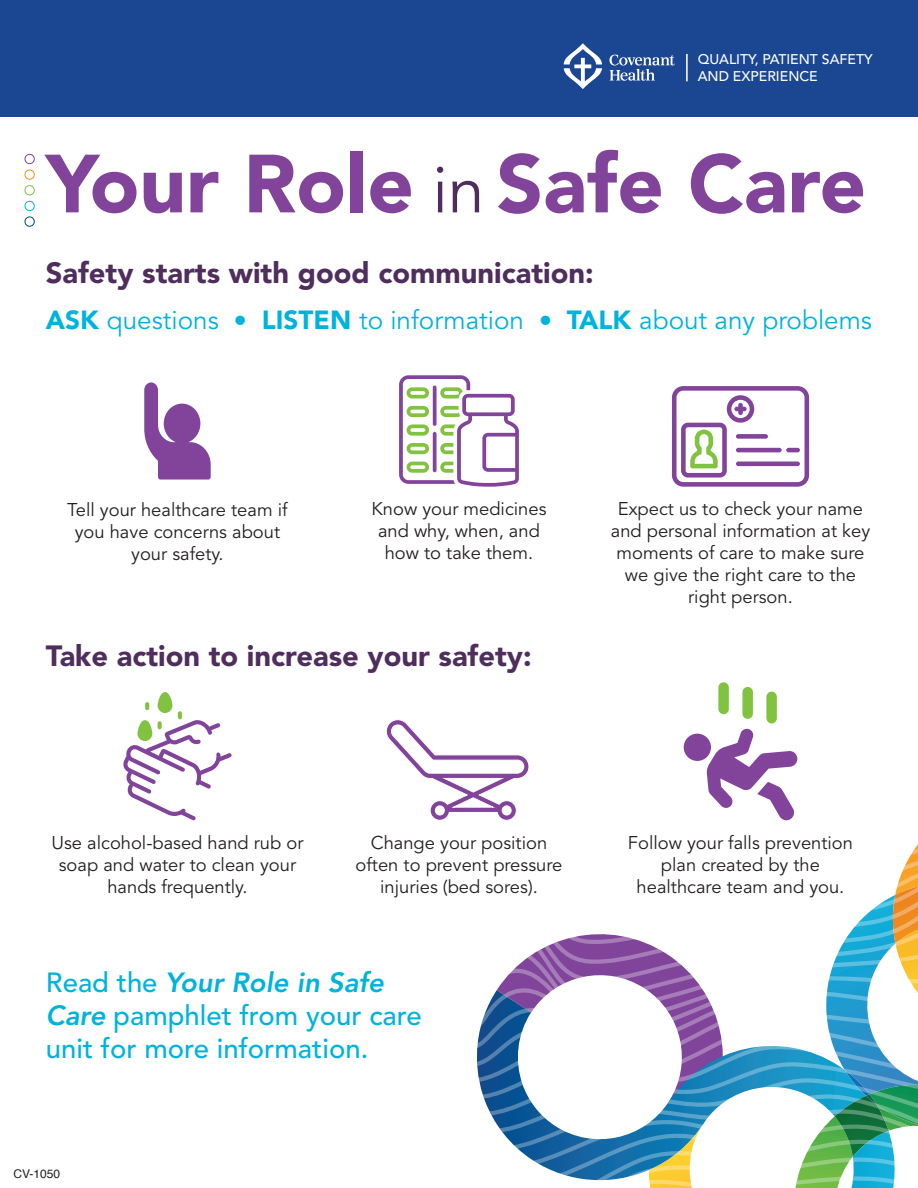
<style>
.page{position:relative;width:918px;height:1188px;background:#fff}
.page>*{position:absolute;margin:0;border:0;box-sizing:border-box;transform-origin:0 0}
.t1{font:900 81.45px "Avenir LT Std";color:#81449a}
.t2{font:900 29.1px "Avenir LT Std";color:#4f2e5d}
.t3{font:500 27.6px/33px "Avenir LT Std";color:#00b3dc}
.t4{font:26.1px "Avenir LT Std";color:#00b3dc}
.t5{font:18.3px/22px "Avenir LT Std";color:#231f20;text-align:center}
.t6{font:500 13.95px/16.8px "Avenir LT Std";color:#fff}
.t7{font:12px "Helvetica";color:#231f20}
.s1{font-weight:400;font-size:65.7px;color:#4f2e5d}
.s2{font-weight:900}
.s3{font-family:"Agfa Rotis Serif"}
.s4{font-weight:800;font-style:italic}
</style>
<div class="page">
<svg style="left:477px;top:844px;width:441px;height:344px"></svg>
<div style="left:0;top:0;width:918px;height:116px;background:#1a4692"></div>
<hr style="left:686px;top:54px;width:2px;height:27px;background:#fff">
<svg style="left:564px;top:43px;width:38px;height:46px"></svg>
<svg style="left:609px;top:55px;width:66px;height:26px"></svg>
<div style="left:24px;top:216px;width:11px;height:11px;border:1px solid #01468c;border-radius:50%"></div>
<div style="left:24px;top:185px;width:11px;height:10px;border:1px solid #81c340;border-radius:50%"></div>
<div style="left:24px;top:201px;width:11px;height:10px;border:1px solid #00b3dc;border-radius:50%"></div>
<div style="left:24px;top:169px;width:11px;height:11px;border:1px solid #f68f1e;border-radius:50%"></div>
<div style="left:24px;top:154px;width:11px;height:10px;border:1px solid #81449a;border-radius:50%"></div>
<svg style="left:706px;top:728px;width:92px;height:92px"></svg>
<div style="left:684px;top:733px;width:27px;height:28px;background:#81449a;border-radius:50%"></div>
<div style="left:718px;top:682px;width:11px;height:32px;background:#81c340;border-radius:5px"></div>
<div style="left:742px;top:687px;width:11px;height:32px;background:#81c340;border-radius:5px"></div>
<div style="left:766px;top:692px;width:11px;height:31px;background:#81c340;border-radius:5px"></div>
<svg style="left:144px;top:382px;width:67px;height:98px"></svg>
<svg style="left:399px;top:375px;width:120px;height:112px"></svg>
<svg style="left:672px;top:386px;width:137px;height:101px"></svg>
<div style="left:736px;top:434px;width:32px;height:5px;background:#81449a;border-radius:2px"></div>
<hr style="left:736px;top:448px;width:46px;height:4px;background:#81449a;border-radius:2px">
<hr style="left:786px;top:448px;width:14px;height:4px;background:#81449a;border-radius:2px">
<hr style="left:736px;top:462px;width:64px;height:4px;background:#81449a;border-radius:2px">
<svg style="left:158px;top:692px;width:14px;height:21px"></svg>
<svg style="left:123px;top:702px;width:109px;height:118px"></svg>
<svg style="left:386px;top:719px;width:143px;height:102px"></svg>
<p class="t6" style="left:698px;top:52px;width:176px">QUALITY, PATIENT SAFETY<br>AND EXPERIENCE</p>
<h1 class="t1" style="left:46px;top:135px;width:822px">Your Role <span class="s1">in</span> Safe Care</h1>
<h2 class="t2" style="left:46px;top:256px;width:549px">Safety starts with good communication:</h2>
<h3 class="t4" style="left:46px;top:305px;width:828px"><span class="s2">ASK</span> questions <span class="s3">•</span> <span class="s2">LISTEN</span> to information <span class="s3">•</span> <span class="s2">TALK</span> about any problems</h3>
<p class="t5" style="left:67px;top:499px;width:222px">Tell your healthcare team if you have concerns about your safety.</p>
<p class="t5" style="left:371px;top:498px;width:177px">Know your medicines and why, when, and how to take them.</p>
<h2 class="t2" style="left:46px;top:638px;width:487px">Take action to increase your safety:</h2>
<p class="t5" style="left:611px;top:498px;width:261px">Expect us to check your name and personal information at key moments of care to make sure we give the right care to the right person.</p>
<p class="t5" style="left:51px;top:832px;width:253px">Use alcohol-based hand rub or soap and water to clean your hands frequently.</p>
<p class="t5" style="left:356px;top:832px;width:208px">Change your position often to prevent pressure injuries (bed sores).</p>
<h3 class="t3" style="left:46px;top:967px;width:378px">Read the <span class="s4">Your Role in Safe<br>Care</span> pamphlet from your care unit for more information.</h3>
<p class="t7" style="left:14px;top:1165px;width:48px">CV-1050</p>
<p class="t5" style="left:628px;top:832px;width:227px">Follow your falls prevention plan created by the healthcare team and you.</p>
</div>
